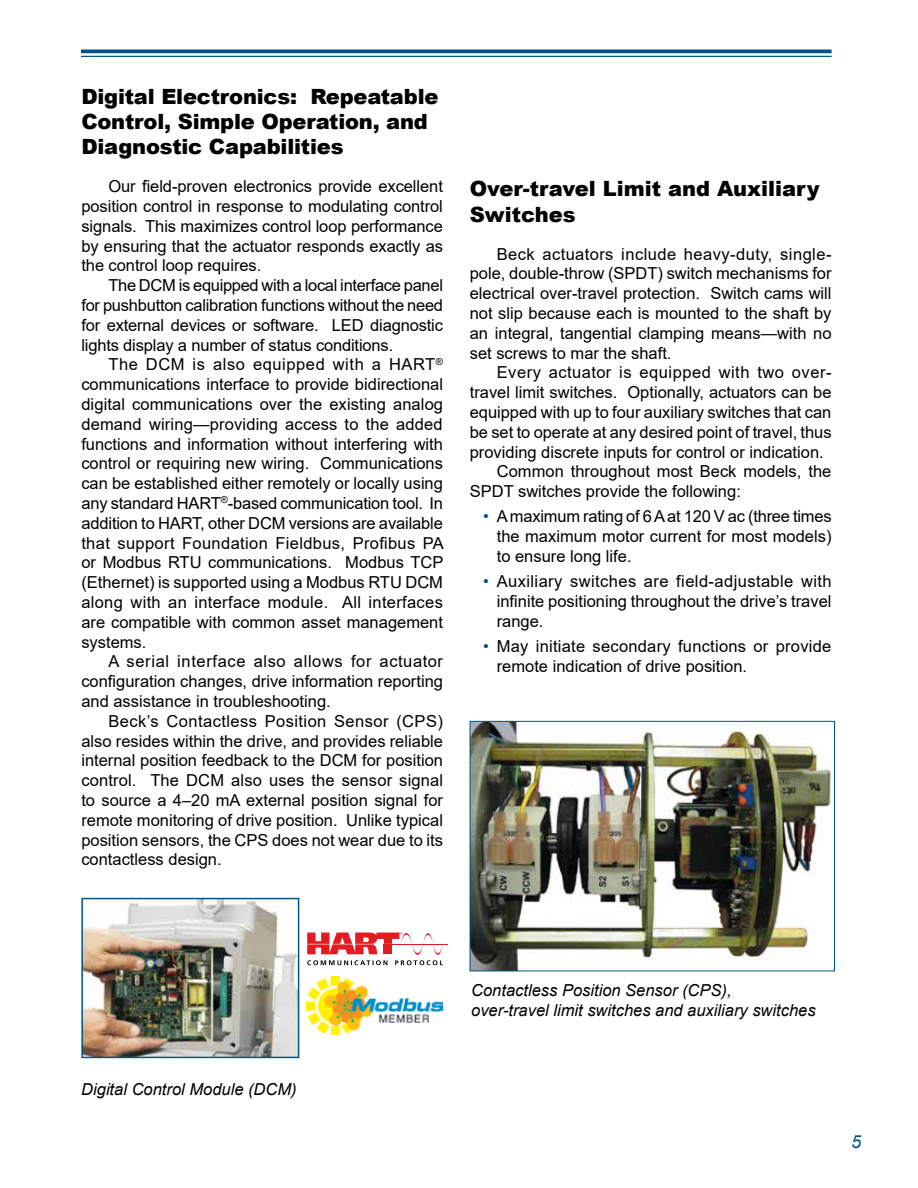
<style>
.page{position:relative;width:918px;height:1188px;background:#fff}
.page>*{position:absolute;margin:0;border:0;box-sizing:border-box;transform-origin:0 0}
.t1{font:900 21px/25.2px "Arial";letter-spacing:-.01em;color:#000}
.t2{font:italic 18px "Arial";color:#005488}
.t3{font:16.5px/19.8px "Arial";color:#000;text-align:justify}
.t4{font:italic 16.5px/19.8px "Arial";color:#000}
.t5{font:16.5px "Arial";letter-spacing:.03em;color:#000}
.s1{color:#005488}
</style>
<div class="page">
<hr style="left:392px;top:944px;width:56px;height:1px;background:#e31b23">
<svg style="left:307px;top:932px;width:136px;height:33px"></svg>
<hr style="left:81px;top:50px;width:751px;height:3px;background:#005488">
<hr style="left:81px;top:56px;width:751px;height:1px;background:#005488">
<img style="left:472px;top:723px;width:360px;height:246px">
<div style="left:470px;top:721px;width:365px;height:250px;border:1px solid #005488"></div>
<img style="left:84px;top:901px;width:212px;height:154px">
<div style="left:81px;top:898px;width:218px;height:160px;border:2px solid #005488"></div>
<img style="left:307px;top:977px;width:136px;height:58px">
<p class="t1" style="left:81px;top:83px;width:359px">Digital Electronics: Repeatable<br>Control, Simple Operation, and<br>Diagnostic Capabilities</p>
<p class="t3" style="left:81px;top:176px;width:363px;text-indent:27px">Our field-proven electronics provide excellent position control in response to modulating control signals. This maximizes control loop performance by ensuring that the actuator responds exactly as the control loop requires.</p>
<p class="t3" style="left:81px;top:275px;width:363px;text-indent:27px">The DCM is equipped with a local interface panel for pushbutton calibration functions without the need for external devices or software. LED diagnostic lights display a number of status conditions.</p>
<p class="t3" style="left:81px;top:355px;width:364px;text-indent:27px">The DCM is also equipped with a HART<sup>® </sup>communications interface to provide bidirectional digital communications over the existing analog demand wiring—providing access to the added functions and information without interfering with control or requiring new wiring. Communications can be established either remotely or locally using any standard HART<sup>®</sup>-based communication tool. In addition to HART, other DCM versions are available that support Foundation Fieldbus, Profibus PA or Modbus RTU communications. Modbus TCP (Ethernet) is supported using a Modbus RTU DCM along with an interface module. All interfaces are compatible with common asset management systems.</p>
<p class="t3" style="left:81px;top:652px;width:363px;text-indent:27px">A serial interface also allows for actuator configuration changes, drive information reporting and assistance in troubleshooting.</p>
<p class="t3" style="left:81px;top:711px;width:363px;text-indent:27px">Beck’s Contactless Position Sensor (CPS) also resides within the drive, and provides reliable internal position feedback to the DCM for position control. The DCM also uses the sensor signal to source a 4–20 mA external position signal for remote monitoring of drive position. Unlike typical position sensors, the CPS does not wear due to its contactless design.</p>
<p class="t1" style="left:470px;top:176px;width:351px">Over-travel Limit and Auxiliary<br>Switches</p>
<p class="t3" style="left:470px;top:244px;width:363px;text-indent:27px">Beck actuators include heavy-duty, single&shy;pole, double-throw (SPDT) switch mechanisms for electrical over-travel protection. Switch cams will not slip because each is mounted to the shaft by an integral, tangential clamping means—with no set screws to mar the shaft.</p>
<p class="t5" style="left:497px;top:361px;width:336px">Every actuator is equipped with two over-</p>
<p class="t3" style="left:470px;top:382px;width:363px">travel limit switches. Optionally, actuators can be</p>
<p class="t3" style="left:470px;top:402px;width:363px">equipped with up to four auxiliary switches that can</p>
<p class="t3" style="left:470px;top:422px;width:363px">be set to operate at any desired point of travel, thus</p>
<p class="t3" style="left:470px;top:442px;width:355px">providing discrete inputs for control or indication.</p>
<p class="t3" style="left:497px;top:462px;width:336px">Common throughout most Beck models, the</p>
<p class="t3" style="left:470px;top:481px;width:273px">SPDT switches provide the following:</p>
<p class="t3" style="left:497px;top:507px;width:336px;text-indent:-13px"><span class="s1">•</span> A maximum rating of 6 A at 120 V ac (three times the maximum motor current for most models) to ensure long life.</p>
<p class="t3" style="left:497px;top:571px;width:336px;text-indent:-13px"><span class="s1">•</span> Auxiliary switches are field-adjustable with infinite positioning throughout the drive’s travel range.</p>
<p class="t3" style="left:497px;top:636px;width:336px;text-indent:-13px"><span class="s1">•</span> May initiate secondary functions or provide remote indication of drive position.</p>
<p class="t4" style="left:81px;top:1079px;width:217px">Digital Control Module (DCM)</p>
<p class="t4" style="left:471px;top:981px;width:346px">Contactless Position Sensor (CPS),<br>over-travel limit switches and auxiliary switches</p>
<p class="t2" style="left:851px;top:1130px;width:12px">5</p>
</div>
